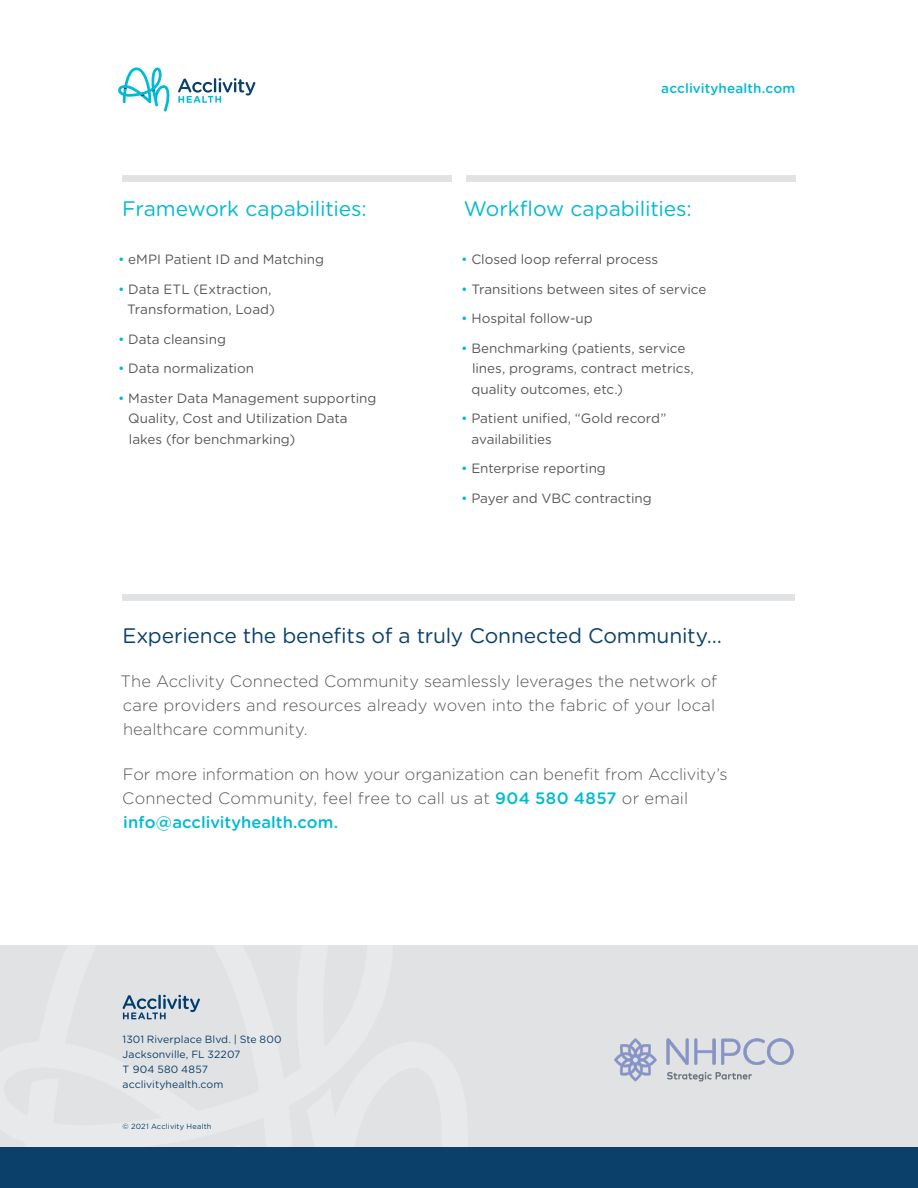
<style>
.page{position:relative;width:918px;height:1188px;background:#fff}
.page>*{position:absolute;margin:0;border:0;box-sizing:border-box;transform-origin:0 0}
.t1{font:21px "Gotham Rounded";letter-spacing:-.005em;color:#0b406a}
.t2{font:21px "Gotham Rounded";letter-spacing:-.005em;color:#01bad3}
.t3{font:300 16.5px/24px "Gotham Rounded";color:#57585a;text-align:justify}
.t4{font:13.5px/20.2px "Gotham Rounded";letter-spacing:-.005em;color:#57585a}
.t5{font:500 13.5px "Gotham Rounded";letter-spacing:.01em;color:#01bad3}
.t6{font:10.5px "Gotham Rounded";letter-spacing:.005em;color:#0b406a}
.t7{font:7.5px "Gotham Rounded";letter-spacing:.02em;color:#0b406a}
.s1{color:#01bad3}
.s2{font-weight:500;color:#01bad3}
</style>
<div class="page">
<div style="left:0;top:945px;width:918px;height:243px;background:#e1e2e4"></div>
<svg style="left:0;top:994px;width:470px;height:154px"></svg>
<div style="left:0;top:1148px;width:918px;height:40px;background:#0b406a"></div>
<svg style="left:178px;top:78px;width:77px;height:25px"></svg>
<svg style="left:118px;top:67px;width:52px;height:44px"></svg>
<div style="left:123px;top:176px;width:329px;height:6px;background:#e1e2e4"></div>
<div style="left:466px;top:176px;width:329px;height:6px;background:#e1e2e4"></div>
<div style="left:123px;top:594px;width:672px;height:6px;background:#e1e2e4"></div>
<svg style="left:123px;top:995px;width:77px;height:24px"></svg>
<img style="left:614px;top:1038px;width:180px;height:44px">
<p class="t5" style="left:661px;top:78px;width:136px">acclivityhealth.com</p>
<p class="t2" style="left:122px;top:194px;width:246px">Framework capabilities:</p>
<p class="t2" style="left:464px;top:194px;width:230px">Workflow capabilities:</p>
<p class="t4" style="left:118px;top:249px;width:208px"><span class="s1">•</span> eMPI Patient ID and Matching</p>
<p class="t4" style="left:118px;top:278px;width:158px;text-align:right"><span class="s1">•</span> Data ETL (Extraction,<br>Transformation, Load)</p>
<p class="t4" style="left:118px;top:328px;width:109px"><span class="s1">•</span> Data cleansing</p>
<p class="t4" style="left:118px;top:358px;width:138px"><span class="s1">•</span> Data normalization</p>
<p class="t4" style="left:128px;top:388px;width:250px;text-indent:-10px"><span class="s1">•</span> Master Data Management supporting<br>Quality, Cost and Utilization Data lakes (for benchmarking)</p>
<p class="t4" style="left:461px;top:249px;width:199px"><span class="s1">•</span> Closed loop referral process</p>
<p class="t4" style="left:461px;top:278px;width:247px"><span class="s1">•</span> Transitions between sites of service</p>
<p class="t4" style="left:461px;top:308px;width:133px"><span class="s1">•</span> Hospital follow-up</p>
<p class="t4" style="left:471px;top:338px;width:224px;text-indent:-10px"><span class="s1">•</span> Benchmarking (patients, service lines, programs, contract metrics, quality outcomes, etc.)</p>
<p class="t4" style="left:472px;top:408px;width:196px;text-indent:-10px"><span class="s1">•</span> Patient unified, “Gold record” availabilities</p>
<p class="t4" style="left:461px;top:458px;width:146px"><span class="s1">•</span> Enterprise reporting</p>
<p class="t4" style="left:461px;top:488px;width:192px"><span class="s1">•</span> Payer and VBC contracting</p>
<p class="t1" style="left:122px;top:621px;width:601px">Experience the benefits of a truly Connected Community…</p>
<p class="t3" style="left:121px;top:669px;width:598px">The Acclivity Connected Community seamlessly leverages the network of care providers and resources already woven into the fabric of your local healthcare community.</p>
<p class="t3" style="left:122px;top:761px;width:607px;text-align:left">For more information on how your organization can benefit from Acclivity’s<br>Connected Community, feel free to call us at <span class="s2">904 580 4857</span> or email <span class="s2">info@acclivityhealth.com.</span></p>
<p class="t6" style="left:123px;top:1032px;width:161px">1301 Riverplace Blvd. | Ste 800</p>
<p class="t6" style="left:123px;top:1047px;width:119px">Jacksonville, FL 32207</p>
<p class="t6" style="left:123px;top:1062px;width:87px">T 904 580 4857</p>
<p class="t6" style="left:123px;top:1077px;width:102px">acclivityhealth.com</p>
<p class="t7" style="left:123px;top:1121px;width:90px">© 2021 Acclivity Health</p>
</div>
